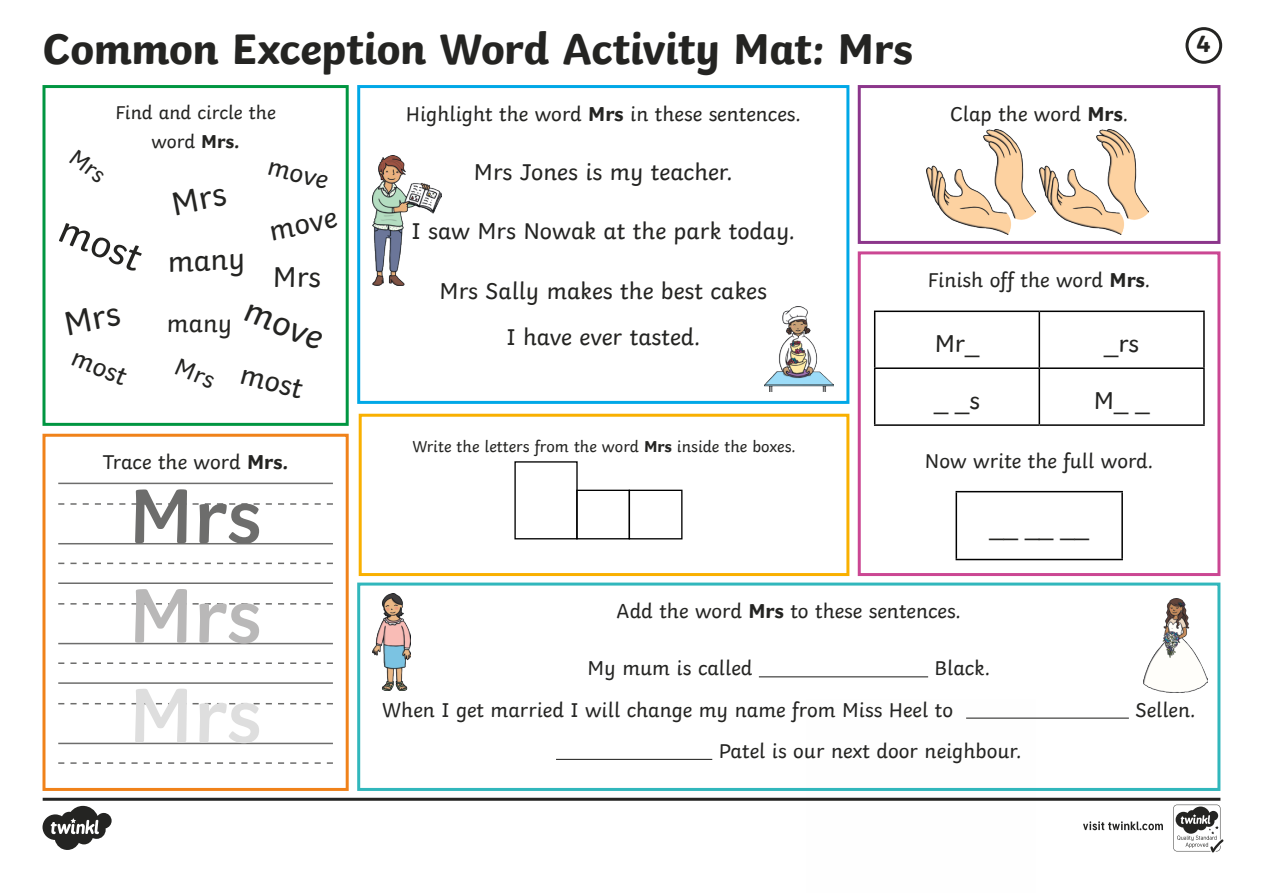
<style>
.page{position:relative;width:1263px;height:893px;background:#fff}
.page>*{position:absolute;margin:0;border:0;box-sizing:border-box;transform-origin:0 0}
.Underline{font:600 81px "Twinkl";color:#6d6d6c}
.Underline-2{font:600 81px "Twinkl";color:#b9b8b8}
.Underline-3{font:600 81px "Twinkl";color:#dedede}
.Heading{font:700 45px "Twinkl";letter-spacing:-.01em;color:#242422}
.Underline-4{font:40.5px "Twinkl";color:#242422}
.Underline-5{font:36px "Twinkl";color:#242422}
.Underline-6{font:30.6px "Twinkl";color:#242422}
.Underline-7{font:30px "Twinkl";color:#242422}
.Underline-8{font:27px "Twinkl";color:#242422}
.Underline-9{font:25.8px "Twinkl";color:#242422}
.Underline-10{font:25.5px "Arial";color:#242422}
.Underline-11{font:25.5px "Twinkl";color:#242422}
.Body_Copy{font:24px/46.5px "Twinkl";color:#242422;text-align:center}
.Mat_Number{font:700 24px "Twinkl";color:#242422}
.Body_Copy-2{font:21px "Twinkl";color:#242422}
.Underline-12{font:21px "Twinkl";color:#242422}
.Body_Copy-3{font:19.5px/28.5px "Twinkl";color:#242422;text-align:center}
.Body_Copy-4{font:16.5px "Twinkl";color:#242422}
.s1{font-weight:700}
.s2{font-family:"Arial"}
.s3{font-family:"Twinkl"}
</style>
<div class="page">
<svg style="left:43px;top:798px;width:1180px;height:54px"></svg>
<div style="left:357px;top:85px;width:492px;height:319px;border:3px solid #00a8e7"></div>
<div style="left:42px;top:434px;width:307px;height:357px;border:3px solid #f0821a"></div>
<div style="left:42px;top:85px;width:307px;height:341px;border:3px solid #009641"></div>
<hr style="left:759px;top:676px;width:169px;height:1px;background:#242422">
<hr style="left:966px;top:718px;width:163px;height:1px;background:#242422">
<hr style="left:556px;top:759px;width:156px;height:1px;background:#242422">
<div style="left:357px;top:583px;width:863px;height:208px;border:3px solid #31b7bc"></div>
<div style="left:858px;top:85px;width:362px;height:159px;border:3px solid #8c368b"></div>
<div style="left:858px;top:251px;width:362px;height:325px;border:3px solid #cb4793"></div>
<div style="left:1185px;top:27px;width:37px;height:37px;border:3px solid #242422;border-radius:50%"></div>
<hr style="left:874px;top:311px;width:165px;height:1px;background:#000">
<hr style="left:874px;top:312px;width:1px;height:55px;background:#000">
<hr style="left:1039px;top:311px;width:166px;height:1px;background:#000">
<hr style="left:1038px;top:312px;width:2px;height:55px;background:#000">
<hr style="left:1203px;top:312px;width:2px;height:55px;background:#000">
<hr style="left:874px;top:367px;width:165px;height:2px;background:#000">
<hr style="left:874px;top:369px;width:1px;height:55px;background:#000">
<hr style="left:1039px;top:367px;width:166px;height:2px;background:#000">
<hr style="left:1038px;top:369px;width:2px;height:55px;background:#000">
<hr style="left:1203px;top:369px;width:2px;height:55px;background:#000">
<hr style="left:874px;top:424px;width:165px;height:2px;background:#000">
<hr style="left:1039px;top:424px;width:166px;height:2px;background:#000">
<hr style="left:58px;top:543px;width:275px;height:1px;background:#6d6d6c">
<svg style="left:58px;top:503px;width:275px;height:2px"></svg>
<hr style="left:58px;top:483px;width:275px;height:1px;background:#6d6d6c">
<svg style="left:58px;top:563px;width:275px;height:1px"></svg>
<hr style="left:58px;top:643px;width:275px;height:1px;background:#6d6d6c">
<svg style="left:58px;top:603px;width:275px;height:2px"></svg>
<hr style="left:58px;top:582px;width:275px;height:2px;background:#6d6d6c">
<svg style="left:58px;top:662px;width:275px;height:2px"></svg>
<hr style="left:58px;top:743px;width:275px;height:1px;background:#6d6d6c">
<svg style="left:58px;top:703px;width:275px;height:1px"></svg>
<hr style="left:58px;top:682px;width:275px;height:2px;background:#6d6d6c">
<svg style="left:58px;top:762px;width:275px;height:2px"></svg>
<div style="left:359px;top:414px;width:490px;height:162px;border:3px solid #f9b000"></div>
<div style="left:629px;top:490px;width:53px;height:49px;border:1px solid #000"></div>
<div style="left:514px;top:461px;width:64px;height:78px;border:1px solid #000"></div>
<div style="left:576px;top:490px;width:54px;height:49px;border:1px solid #000"></div>
<hr style="left:955px;top:491px;width:168px;height:1px;background:#000">
<hr style="left:955px;top:492px;width:2px;height:67px;background:#000">
<hr style="left:1121px;top:492px;width:2px;height:67px;background:#000">
<hr style="left:955px;top:559px;width:168px;height:1px;background:#000">
<img style="left:926px;top:129px;width:109px;height:106px">
<img style="left:1039px;top:129px;width:109px;height:106px">
<img style="left:373px;top:155px;width:69px;height:130px">
<img style="left:765px;top:307px;width:69px;height:84px">
<img style="left:1143px;top:598px;width:64px;height:94px">
<img style="left:373px;top:594px;width:37px;height:97px">
<p class="Heading" style="left:42px;top:12px;width:872px">Common Exception Word Activity Mat: Mrs</p>
<p class="Mat_Number" style="left:1196px;top:24px;width:16px">4</p>
<p class="Body_Copy-3" style="left:115px;top:97px;width:162px">Find and circle the word <span class="s1">Mrs.</span></p>
<p class="Underline-8" style="left:273px;top:145px;width:63px;rotate:14deg">move</p>
<p class="Underline-4" style="left:73px;top:198px;width:88px;rotate:22deg">most</p>
<p class="Underline-7" style="left:265px;top:208px;width:70px;rotate:-12deg">move</p>
<p class="Underline-6" style="left:167px;top:238px;width:79px;rotate:-2deg">many</p>
<p class="Underline-7" style="left:273px;top:254px;width:50px">Mrs</p>
<p class="Underline-8" style="left:81px;top:336px;width:59px;rotate:22deg">most</p>
<p class="Underline-9" style="left:167px;top:303px;width:67px">many</p>
<p class="Underline-5" style="left:256px;top:282px;width:84px;rotate:22deg">move</p>
<p class="Underline-7" style="left:246px;top:350px;width:65px;rotate:14deg">most</p>
<p class="Underline-12" style="left:103px;top:446px;width:187px">Trace the word <span class="s1">Mrs.</span></p>
<p class="Underline" style="left:129px;top:451px;width:134px">Mrs</p>
<p class="Underline-2" style="left:129px;top:551px;width:134px">Mrs</p>
<p class="Underline-3" style="left:129px;top:650px;width:134px">Mrs</p>
<p class="Body_Copy-2" style="left:406px;top:98px;width:397px">Highlight the word <span class="s1">Mrs</span> in these sentences.</p>
<p class="Body_Copy" style="left:474px;top:147px;width:260px">Mrs Jones is my teacher.</p>
<p class="Body_Copy" style="left:412px;top:206px;width:385px">I saw Mrs Nowak at the park today.</p>
<p class="Body_Copy" style="left:440px;top:265px;width:329px">Mrs Sally makes the best cakes<br>I have ever tasted.</p>
<p class="Body_Copy-4" style="left:412px;top:433px;width:385px">Write the letters from the word <span class="s1">Mrs</span> inside the boxes.</p>
<p class="Underline-12" style="left:950px;top:98px;width:180px">Clap the word <span class="s1">Mrs</span>.</p>
<p class="Body_Copy-2" style="left:928px;top:264px;width:224px">Finish off the word <span class="s1">Mrs</span>.</p>
<p class="Underline-11" style="left:935px;top:324px;width:46px">Mr<span class="s2">_</span></p>
<p class="Underline-11" style="left:1104px;top:324px;width:36px"><span class="s2">_</span>rs</p>
<p class="Underline-10" style="left:934px;top:382px;width:47px">_ _<span class="s3">s</span></p>
<p class="Underline-10" style="left:1094px;top:382px;width:57px"><span class="s3">M</span>_ _</p>
<p class="Body_Copy-2" style="left:925px;top:445px;width:230px">Now write the full word.</p>
<p class="Underline-10" style="left:989px;top:508px;width:101px">__ __ __</p>
<p class="Body_Copy-2" style="left:617px;top:595px;width:346px">Add the word <span class="s1">Mrs</span> to these sentences.</p>
<p class="Body_Copy-2" style="left:587px;top:652px;width:166px">My mum is called</p>
<p class="Body_Copy-2" style="left:935px;top:652px;width:57px">Black.</p>
<p class="Body_Copy-2" style="left:382px;top:693px;width:572px">When I get married I will change my name from Miss Heel to</p>
<p class="Body_Copy-2" style="left:1135px;top:693px;width:62px">Sellen.</p>
<p class="Body_Copy-2" style="left:719px;top:735px;width:304px">Patel is our next door neighbour.</p>
</div>
